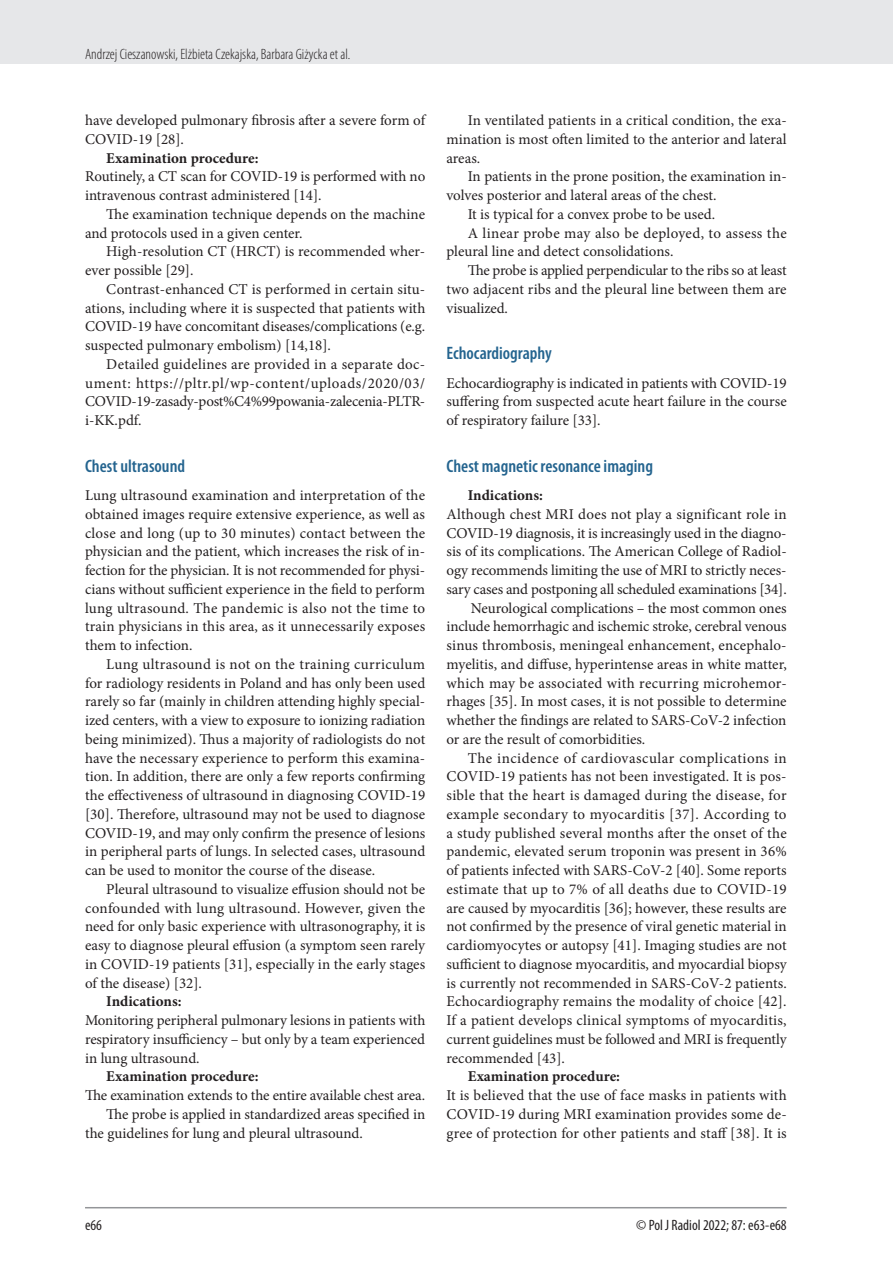
<style>
.page{position:relative;width:893px;height:1263px;background:#fff}
.page>*{position:absolute;margin:0;border:0;box-sizing:border-box;transform-origin:0 0}
.t1{font:600 condensed 18px "Myriad Pro";color:#24648f}
.t2{font:15px/18.8px "Minion Pro";color:#231f20;text-align:justify}
.t3{font:15px "Minion Pro";letter-spacing:.02em;color:#231f20}
.t4{font:15px "Minion Pro";letter-spacing:.025em;color:#231f20}
.t5{font:700 15px "Minion Pro";color:#231f20}
.t6{font:300 condensed 15px "Myriad Pro";color:#231f20}
.t7{font:15px "Minion Pro";letter-spacing:.035em;color:#231f20}
.t8{font:condensed 15px "Myriad Pro";color:#231f20}
</style>
<div class="page">
<div style="left:0;top:0;width:893px;height:64px;background:#e6e7e9"></div>
<hr style="left:85px;top:1207px;width:702px;height:1px;background:#939598">
<p class="t6" style="left:85px;top:45px;width:267px">Andrzej Cieszanowski, Elżbieta Czekajska, Barbara Giżycka et al.</p>
<p class="t2" style="left:85px;top:111px;width:342px">have developed pulmonary fibrosis after a severe form of<br>COVID-19 [28].</p>
<p class="t5" style="left:106px;top:147px;width:154px">Examination procedure:</p>
<p class="t2" style="left:85px;top:167px;width:342px">Routinely, a CT scan for COVID-19 is performed with no intravenous contrast administered [14].</p>
<p class="t2" style="left:85px;top:205px;width:342px;text-indent:21px">The examination technique depends on the machine and protocols used in a given center.</p>
<p class="t2" style="left:85px;top:242px;width:342px;text-indent:21px">High-resolution CT (HRCT) is recommended wher&shy;ever possible [29].</p>
<p class="t2" style="left:85px;top:280px;width:342px;text-indent:21px">Contrast-enhanced CT is performed in certain situ&shy;ations, including where it is suspected that patients with COVID-19 have concomitant diseases/complications (e.g. suspected pulmonary embolism) [14,18].</p>
<p class="t2" style="left:85px;top:355px;width:342px;text-indent:21px">Detailed guidelines are provided in a separate doc&shy;ument: https://pltr.pl/wp-content/uploads/2020/03/ COVID-19-zasady-post%C4%99powania-zalecenia-PLTR&shy;i-KK.pdf.</p>
<p class="t1" style="left:85px;top:454px;width:102px">Chest ultrasound</p>
<p class="t2" style="left:85px;top:486px;width:342px">Lung ultrasound examination and interpretation of the obtained images require extensive experience, as well as close and long (up to 30 minutes) contact between the physician and the patient, which increases the risk of in&shy;fection for the physician. It is not recommended for physi&shy;cians without sufficient experience in the field to perform lung ultrasound. The pandemic is also not the time to train physicians in this area, as it unnecessarily exposes them to infection.</p>
<p class="t2" style="left:85px;top:655px;width:342px;text-indent:21px">Lung ultrasound is not on the training curriculum for radiology residents in Poland and has only been used rarely so far (mainly in children attending highly special&shy;ized centers, with a view to exposure to ionizing radiation being minimized). Thus a majority of radiologists do not have the necessary experience to perform this examina&shy;tion. In addition, there are only a few reports confirming the effectiveness of ultrasound in diagnosing COVID-19 [30]. Therefore, ultrasound may not be used to diagnose COVID-19, and may only confirm the presence of lesions in peripheral parts of lungs. In selected cases, ultrasound can be used to monitor the course of the disease.</p>
<p class="t2" style="left:85px;top:880px;width:342px;text-indent:21px">Pleural ultrasound to visualize effusion should not be confounded with lung ultrasound. However, given the need for only basic experience with ultrasonography, it is easy to diagnose pleural effusion (a symptom seen rarely in COVID-19 patients [31], especially in the early stages of the disease) [32].</p>
<p class="t5" style="left:106px;top:991px;width:77px">Indications:</p>
<p class="t2" style="left:85px;top:1011px;width:342px">Monitoring peripheral pulmonary lesions in patients with respiratory insufficiency – but only by a team experienced in lung ultrasound.</p>
<p class="t5" style="left:106px;top:1066px;width:154px">Examination procedure:</p>
<p class="t2" style="left:85px;top:1086px;width:342px">The examination extends to the entire available chest area.</p>
<p class="t2" style="left:106px;top:1105px;width:320px">The probe is applied in standardized areas specified in</p>
<p class="t2" style="left:85px;top:1123px;width:279px">the guidelines for lung and pleural ultrasound.</p>
<p class="t2" style="left:446px;top:111px;width:342px;text-indent:21px">In ventilated patients in a critical condition, the exa&shy;mination is most often limited to the anterior and lateral areas.</p>
<p class="t2" style="left:468px;top:167px;width:320px">In patients in the prone position, the examination in-</p>
<p class="t2" style="left:446px;top:186px;width:272px">volves posterior and lateral areas of the chest.</p>
<p class="t2" style="left:468px;top:205px;width:249px">It is typical for a convex probe to be used.</p>
<p class="t3" style="left:468px;top:223px;width:320px">A linear probe may also be deployed, to assess the</p>
<p class="t2" style="left:446px;top:242px;width:228px">pleural line and detect consolidations.</p>
<p class="t2" style="left:468px;top:261px;width:320px">The probe is applied perpendicular to the ribs so at least</p>
<p class="t2" style="left:446px;top:280px;width:342px">two adjacent ribs and the pleural line between them are</p>
<p class="t2" style="left:446px;top:298px;width:63px">visualized.</p>
<p class="t1" style="left:446px;top:342px;width:107px">Echocardiography</p>
<p class="t2" style="left:446px;top:373px;width:342px">Echocardiography is indicated in patients with COVID-19 suffering from suspected acute heart failure in the course of respiratory failure [33].</p>
<p class="t1" style="left:446px;top:454px;width:208px">Chest magnetic resonance imaging</p>
<p class="t5" style="left:468px;top:485px;width:77px">Indications:</p>
<p class="t2" style="left:446px;top:505px;width:342px">Although chest MRI does not play a significant role in</p>
<p class="t2" style="left:446px;top:523px;width:342px">COVID-19 diagnosis, it is increasingly used in the diagno-</p>
<p class="t2" style="left:446px;top:542px;width:342px">sis of its complications. The American College of Radiol-</p>
<p class="t2" style="left:446px;top:561px;width:342px">ogy recommends limiting the use of MRI to strictly neces-</p>
<p class="t2" style="left:446px;top:580px;width:342px">sary cases and postponing all scheduled examinations [34].</p>
<p class="t2" style="left:471px;top:598px;width:317px">Neurological complications – the most common ones</p>
<p class="t2" style="left:446px;top:617px;width:342px">include hemorrhagic and ischemic stroke, cerebral venous</p>
<p class="t2" style="left:446px;top:636px;width:342px">sinus thrombosis, meningeal enhancement, encephalo-</p>
<p class="t2" style="left:446px;top:655px;width:342px">myelitis, and diffuse, hyperintense areas in white matter,</p>
<p class="t4" style="left:446px;top:673px;width:342px">which may be associated with recurring microhemor-</p>
<p class="t2" style="left:446px;top:692px;width:342px">rhages [35]. In most cases, it is not possible to determine</p>
<p class="t2" style="left:446px;top:711px;width:341px">whether the findings are related to SARS-CoV-2 infection</p>
<p class="t2" style="left:446px;top:730px;width:200px">or are the result of comorbidities.</p>
<p class="t7" style="left:468px;top:748px;width:320px">The incidence of cardiovascular complications in</p>
<p class="t2" style="left:446px;top:767px;width:342px">COVID-19 patients has not been investigated. It is pos-</p>
<p class="t3" style="left:446px;top:785px;width:342px">sible that the heart is damaged during the disease, for</p>
<p class="t4" style="left:446px;top:804px;width:342px">example secondary to myocarditis [37]. According to</p>
<p class="t2" style="left:446px;top:823px;width:342px">a study published several months after the onset of the</p>
<p class="t2" style="left:446px;top:842px;width:342px">pandemic, elevated serum troponin was present in 36%</p>
<p class="t2" style="left:446px;top:861px;width:342px">of patients infected with SARS-CoV-2 [40]. Some reports</p>
<p class="t3" style="left:446px;top:879px;width:342px">estimate that up to 7% of all deaths due to COVID-19</p>
<p class="t2" style="left:446px;top:898px;width:342px">are caused by myocarditis [36]; however, these results are</p>
<p class="t2" style="left:446px;top:917px;width:342px">not confirmed by the presence of viral genetic material in</p>
<p class="t2" style="left:446px;top:936px;width:342px">cardiomyocytes or autopsy [41]. Imaging studies are not</p>
<p class="t2" style="left:446px;top:955px;width:342px">sufficient to diagnose myocarditis, and myocardial biopsy</p>
<p class="t2" style="left:446px;top:973px;width:342px">is currently not recommended in SARS-CoV-2 patients.</p>
<p class="t2" style="left:446px;top:992px;width:342px">Echocardiography remains the modality of choice [42].</p>
<p class="t2" style="left:446px;top:1011px;width:342px">If a patient develops clinical symptoms of myocarditis,</p>
<p class="t2" style="left:446px;top:1030px;width:342px">current guidelines must be followed and MRI is frequently</p>
<p class="t2" style="left:446px;top:1048px;width:120px">recommended [43].</p>
<p class="t5" style="left:468px;top:1066px;width:154px">Examination procedure:</p>
<p class="t2" style="left:446px;top:1086px;width:342px">It is believed that the use of face masks in patients with COVID-19 during MRI examination provides some de&shy;gree of protection for other patients and staff [38]. It is</p>
<p class="t8" style="left:85px;top:1216px;width:18px">e66</p>
<p class="t8" style="left:636px;top:1216px;width:152px">© Pol J Radiol 2022; 87: e63-e68</p>
</div>
